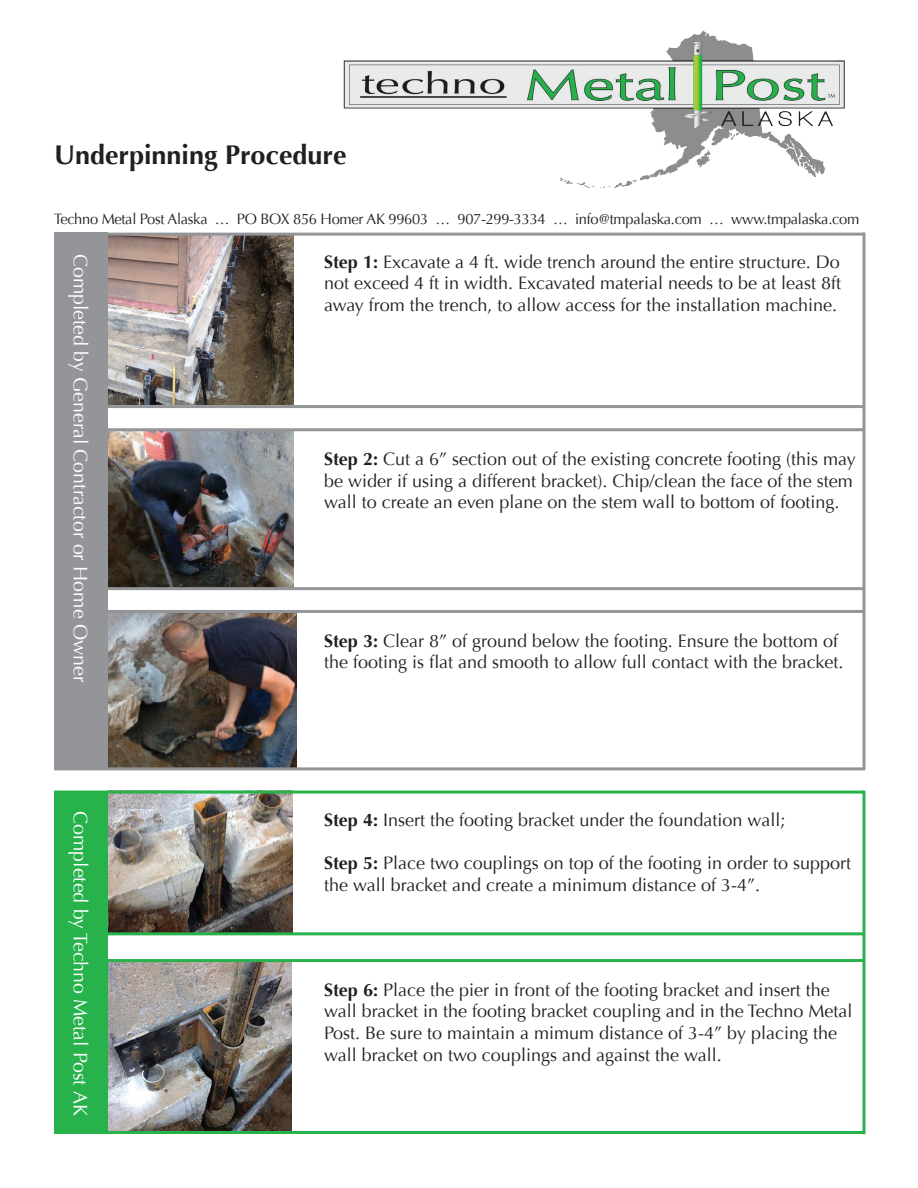
<style>
.page{position:relative;width:918px;height:1188px;background:#fff}
.page>*{position:absolute;margin:0;border:0;box-sizing:border-box;transform-origin:0 0}
.t1{font:700 27px "Optima";color:#231f20}
.t2{font:19.5px "Optima";color:#fff}
.t3{font:18px/21.6px "Optima";color:#231f20}
.t4{font:15px "Optima";letter-spacing:-.02em;color:#231f20}
.s1{font-weight:700}
</style>
<div class="page">
<img style="left:108px;top:613px;width:189px;height:154px">
<img style="left:108px;top:794px;width:184px;height:138px">
<img style="left:108px;top:962px;width:184px;height:169px">
<img style="left:108px;top:431px;width:186px;height:156px">
<img style="left:343px;top:30px;width:502px;height:158px">
<img style="left:108px;top:236px;width:185px;height:169px">
<div style="left:54px;top:791px;width:54px;height:343px;background:#28b24c"></div>
<hr style="left:108px;top:587px;width:756px;height:3px;background:#939598">
<hr style="left:108px;top:932px;width:756px;height:3px;background:#28b24c">
<div style="left:54px;top:232px;width:54px;height:538px;background:#939598"></div>
<hr style="left:108px;top:405px;width:756px;height:3px;background:#939598">
<hr style="left:54px;top:767px;width:810px;height:3px;background:#939598">
<hr style="left:108px;top:1131px;width:756px;height:3px;background:#28b24c">
<hr style="left:108px;top:791px;width:756px;height:3px;background:#28b24c">
<hr style="left:108px;top:610px;width:756px;height:3px;background:#939598">
<hr style="left:108px;top:428px;width:756px;height:3px;background:#939598">
<hr style="left:108px;top:233px;width:756px;height:3px;background:#939598">
<svg style="left:862px;top:232px;width:4px;height:538px;background:#adaeb1"></svg>
<svg style="left:862px;top:791px;width:4px;height:343px"></svg>
<hr style="left:108px;top:959px;width:756px;height:3px;background:#28b24c">
<h1 class="t1" style="left:54px;top:139px;width:294px">Underpinning Procedure</h1>
<p class="t4" style="left:54px;top:210px;width:807px">Techno Metal Post Alaska … PO BOX 856 Homer AK 99603 … 907-299-3334 … info@tmpalaska.com … www.tmpalaska.com</p>
<p class="t2" style="left:92px;top:254px;width:430px;rotate:90deg">Completed by General Contractor or Home Owner</p>
<p class="t2" style="left:92px;top:811px;width:306px;rotate:90deg">Completed by Techno Metal Post AK</p>
<p class="t3" style="left:324px;top:251px;width:519px;text-align:justify"><span class="s1">Step 1:</span> Excavate a 4 ft. wide trench around the entire structure. Do not exceed 4 ft in width. Excavated material needs to be at least 8ft away from the trench, to allow access for the installation machine.</p>
<p class="t3" style="left:324px;top:449px;width:533px"><span class="s1">Step 2:</span> Cut a 6” section out of the existing concrete footing (this may be wider if using a different bracket). Chip/clean the face of the stem wall to create an even plane on the stem wall to bottom of footing.</p>
<p class="t3" style="left:324px;top:630px;width:521px"><span class="s1">Step 3:</span> Clear 8” of ground below the footing. Ensure the bottom of the footing is flat and smooth to allow full contact with the bracket.</p>
<p class="t3" style="left:324px;top:810px;width:463px"><span class="s1">Step 4:</span> Insert the footing bracket under the foundation wall;</p>
<p class="t3" style="left:324px;top:853px;width:529px"><span class="s1">Step 5:</span> Place two couplings on top of the footing in order to support the wall bracket and create a minimum distance of 3-4”.</p>
<p class="t3" style="left:324px;top:979px;width:530px"><span class="s1">Step 6:</span> Place the pier in front of the footing bracket and insert the wall bracket in the footing bracket coupling and in the Techno Metal Post. Be sure to maintain a mimum distance of 3-4” by placing the wall bracket on two couplings and against the wall.</p>
</div>
